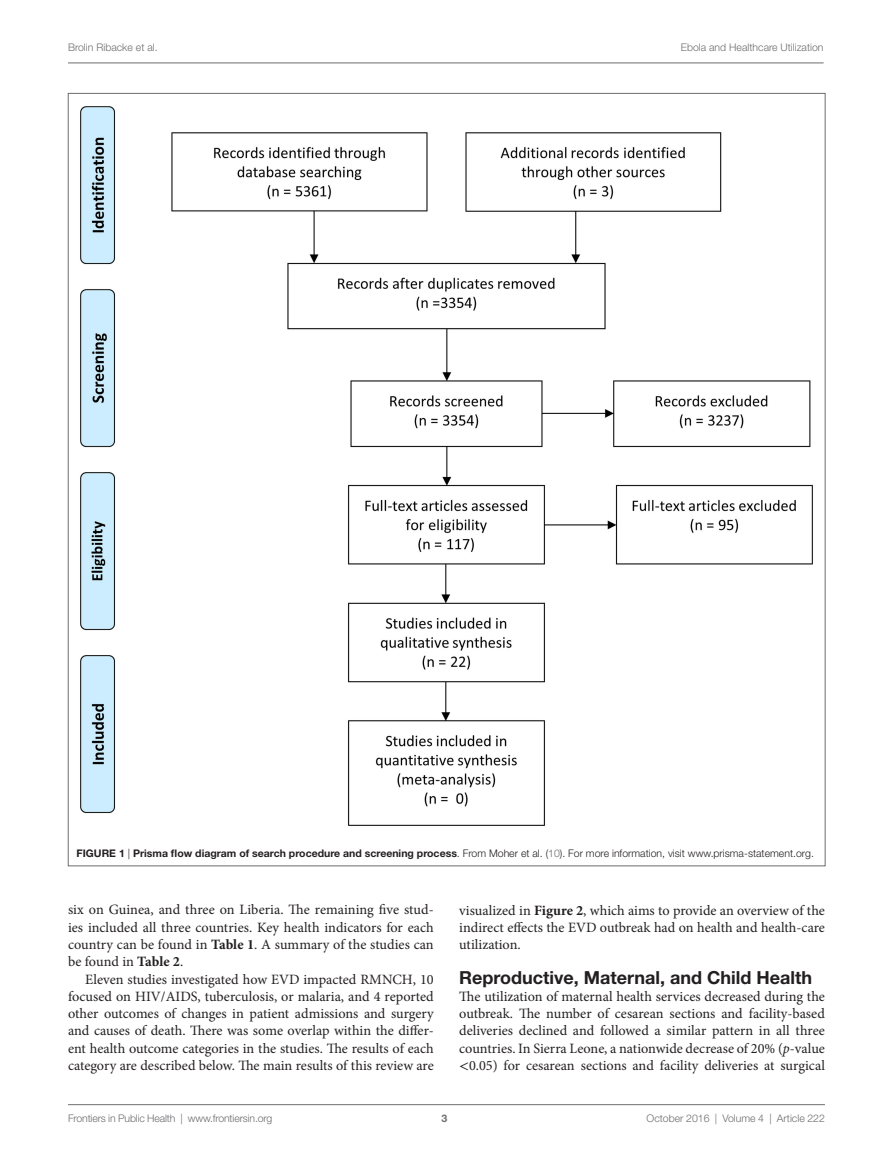
<style>
.page{position:relative;width:893px;height:1170px;background:#fff}
.page>*{position:absolute;margin:0;border:0;box-sizing:border-box;transform-origin:0 0}
.t1{font:700 18px "Helvetica Neue LT Std";color:#231f20}
.t2{font:14.25px/17.2px "Minion Pro";color:#231f20;text-align:justify}
.t3{font:300 10.5px "Helvetica Neue LT Std";color:#231f20}
.t4{font:300 10.5px "Helvetica Neue LT Std";color:#6c6d70}
.t5{font:700 10.5px "Helvetica Neue LT Std";color:#6c6d70}
.s1{font-weight:700}
.s2{color:#6c6d70}
.s3{font-style:italic}
.s4{font-family:"STIX General"}
</style>
<div class="page">
<img style="left:80px;top:106px;width:733px;height:720px">
<hr style="left:68px;top:1104px;width:757px;height:1px;background:#6c6d70">
<hr style="left:68px;top:63px;width:755px;height:1px;background:#6c6d70">
<p class="t4" style="left:68px;top:41px;width:91px">Brolin Ribacke et al.</p>
<p class="t4" style="left:681px;top:41px;width:144px">Ebola and Healthcare Utilization</p>
<p class="t3" style="left:77px;top:847px;width:739px"><span class="s1">FIG URE 1</span> | <span class="s1">Prisma flow diagram of search procedure and screening process</span>. From Moher et al. (<span class="s2">10</span>). For more information, visit www.prisma-statement.org.</p>
<p class="t2" style="left:68px;top:901px;width:367px">six on Guinea, and three on Liberia. The remaining five stud&shy;ies included all three countries. Key health indicators for each country can be found in <span class="s1">Table 1</span>. A summary of the studies can be found in <span class="s1">Table 2</span>.</p>
<p class="t2" style="left:68px;top:970px;width:367px;text-indent:17px">Eleven studies investigated how EVD impacted RMNCH, 10 focused on HIV/AIDS, tuberculosis, or malaria, and 4 reported other outcomes of changes in patient admissions and surgery and causes of death. There was some overlap within the differ&shy;ent health outcome categories in the studies. The results of each category are described below. The main results of this review are</p>
<p class="t2" style="left:459px;top:901px;width:367px">visualized in <span class="s1">Figure 2</span>, which aims to provide an overview of the indirect effects the EVD outbreak had on health and health-care utilization.</p>
<p class="t1" style="left:459px;top:965px;width:354px">Reproductive, Maternal, and Child Health</p>
<p class="t2" style="left:459px;top:987px;width:367px">The utilization of maternal health services decreased during the outbreak. The number of cesarean sections and facility-based deliveries declined and followed a similar pattern in all three countries. In Sierra Leone, a nationwide decrease of 20% (<span class="s3">p</span>-value <span class="s4">&lt;</span>0.05) for cesarean sections and facility deliveries at surgical</p>
<p class="t4" style="left:68px;top:1111px;width:206px">Frontiers in Public Health | www.frontiersin.org</p>
<p class="t4" style="left:647px;top:1111px;width:180px">October 2016 | Volume 4 | Article 222</p>
<p class="t5" style="left:441px;top:1111px;width:7px">3</p>
</div>
